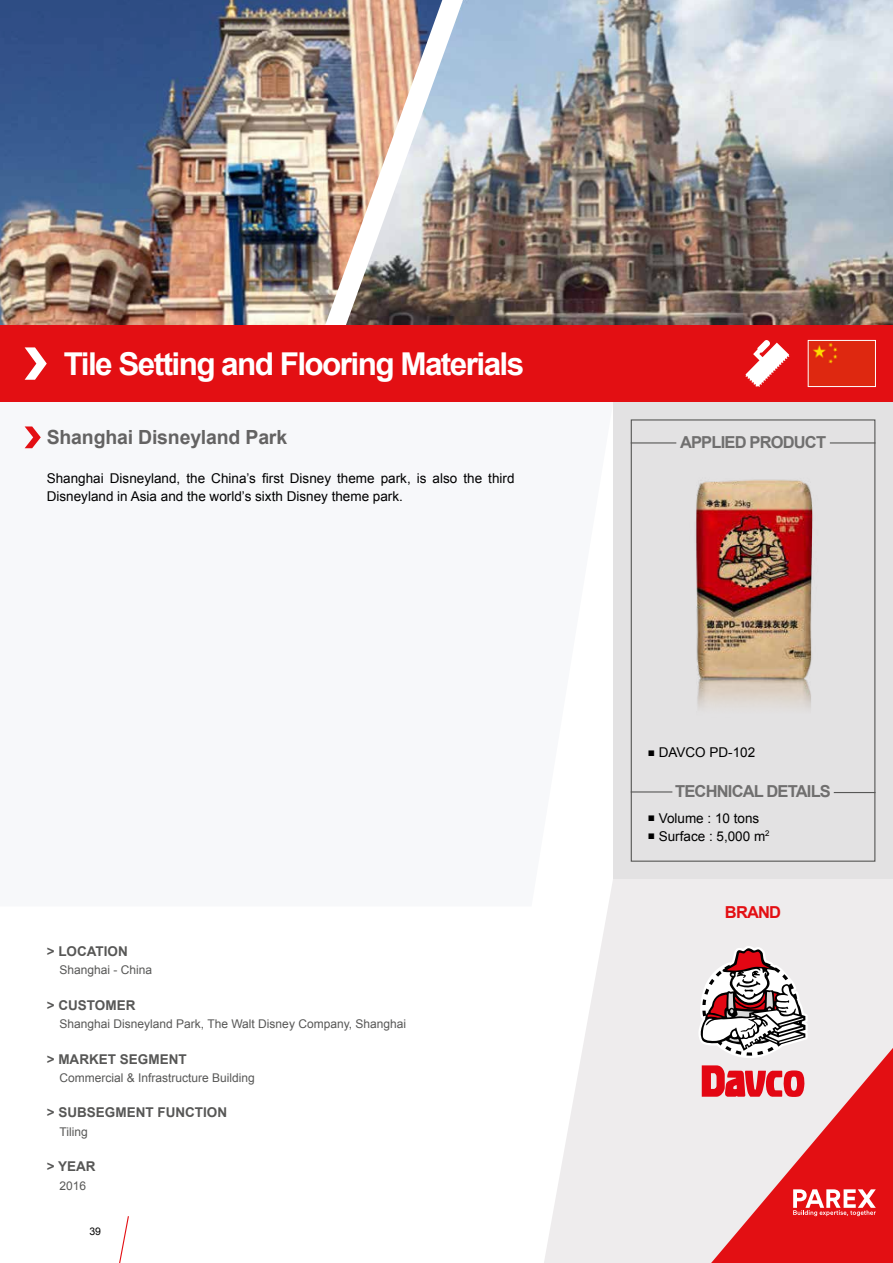
<style>
.page{position:relative;width:893px;height:1263px;background:#fff}
.page>*{position:absolute;margin:0;border:0;box-sizing:border-box;transform-origin:0 0}
.t1{font:700 31.5px "Arial";letter-spacing:-.05em;color:#fff}
.t2{font:700 19.5px "Arial";letter-spacing:-.01em;color:#646363}
.t3{font:700 16.5px "Arial";letter-spacing:-.05em;color:#706f6f}
.t4{font:700 16.5px "Arial";letter-spacing:-.05em;color:#e30f13}
.t5{font:13.5px/18px "Arial";color:#000}
.t6{font:700 13.5px "Arial";color:#575756}
.t7{font:12px "Arial";color:#575756}
.t8{font:10.5px "Arial";color:#000}
.s1{font-size:12px}
</style>
<div class="page">
<img style="left:488px;top:0;width:405px;height:325px">
<img style="left:0;top:0;width:308px;height:325px">
<img style="left:308px;top:0;width:180px;height:325px">
<svg style="left:544px;top:878px;width:349px;height:385px;fill:#eeeced"></svg>
<div style="left:613px;top:402px;width:280px;height:476px;background:#e3e2e3"></div>
<svg style="left:24px;top:426px;width:589px;height:480px"></svg>
<svg style="left:119px;top:1216px;width:10px;height:47px"></svg>
<div style="left:0;top:325px;width:893px;height:77px;background:#e30f13"></div>
<svg style="left:25px;top:347px;width:22px;height:33px"></svg>
<div style="left:810px;top:342px;width:64px;height:43px;background:#de2810"></div>
<div style="left:808px;top:340px;width:68px;height:47px;border:1px solid #fff"></div>
<svg style="left:745px;top:340px;width:44px;height:47px"></svg>
<div style="left:631px;top:419px;width:244px;height:443px;border:1px solid #575756"></div>
<svg style="left:25px;top:426px;width:16px;height:22px"></svg>
<img style="left:696px;top:479px;width:117px;height:229px">
<hr style="left:631px;top:791px;width:41px;height:1px;background:#575756">
<hr style="left:834px;top:792px;width:41px;height:1px;background:#575756">
<hr style="left:631px;top:442px;width:45px;height:1px;background:#575756">
<hr style="left:830px;top:442px;width:45px;height:1px;background:#575756">
<svg style="left:696px;top:946px;width:197px;height:317px;background:#e19799"></svg>
<h1 class="t1" style="left:64px;top:343px;width:462px">Tile Setting and Flooring Materials</h1>
<h2 class="t2" style="left:47px;top:425px;width:242px">Shanghai Disneyland Park</h2>
<p class="t5" style="left:47px;top:469px;width:469px">Shanghai Disneyland, the China’s first Disney theme park, is also the third<br>Disneyland in Asia and the world’s sixth Disney theme park.</p>
<p class="t6" style="left:47px;top:942px;width:83px">&gt; LOCATION</p>
<p class="t7" style="left:60px;top:962px;width:94px">Shanghai - China</p>
<p class="t6" style="left:47px;top:996px;width:90px">&gt; CUSTOMER</p>
<p class="t7" style="left:60px;top:1016px;width:348px">Shanghai Disneyland Park, The Walt Disney Company, Shanghai</p>
<p class="t6" style="left:47px;top:1050px;width:141px">&gt; MARKET SEGMENT</p>
<p class="t7" style="left:60px;top:1070px;width:197px">Commercial &amp; Infrastructure Building</p>
<p class="t6" style="left:47px;top:1104px;width:182px">&gt; SUBSEGMENT FUNCTION</p>
<p class="t7" style="left:60px;top:1124px;width:30px">Tiling</p>
<p class="t6" style="left:47px;top:1157px;width:50px">&gt; YEAR</p>
<p class="t7" style="left:60px;top:1178px;width:28px">2016</p>
<p class="t8" style="left:89px;top:1224px;width:13px">39</p>
<p class="t3" style="left:680px;top:432px;width:148px">APPLIED PRODUCT</p>
<p class="t5" style="left:648px;top:744px;width:109px"><span class="s1">■</span> DAVCO PD-102</p>
<p class="t3" style="left:675px;top:781px;width:157px">TECHNICAL DETAILS</p>
<p class="t5" style="left:648px;top:809px;width:113px"><span class="s1">■</span> Volume : 10 tons</p>
<p class="t5" style="left:648px;top:827px;width:123px"><span class="s1">■</span> Surface : 5,000 m<sup>2</sup></p>
<p class="t4" style="left:725px;top:901px;width:58px">BRAND</p>
</div>
